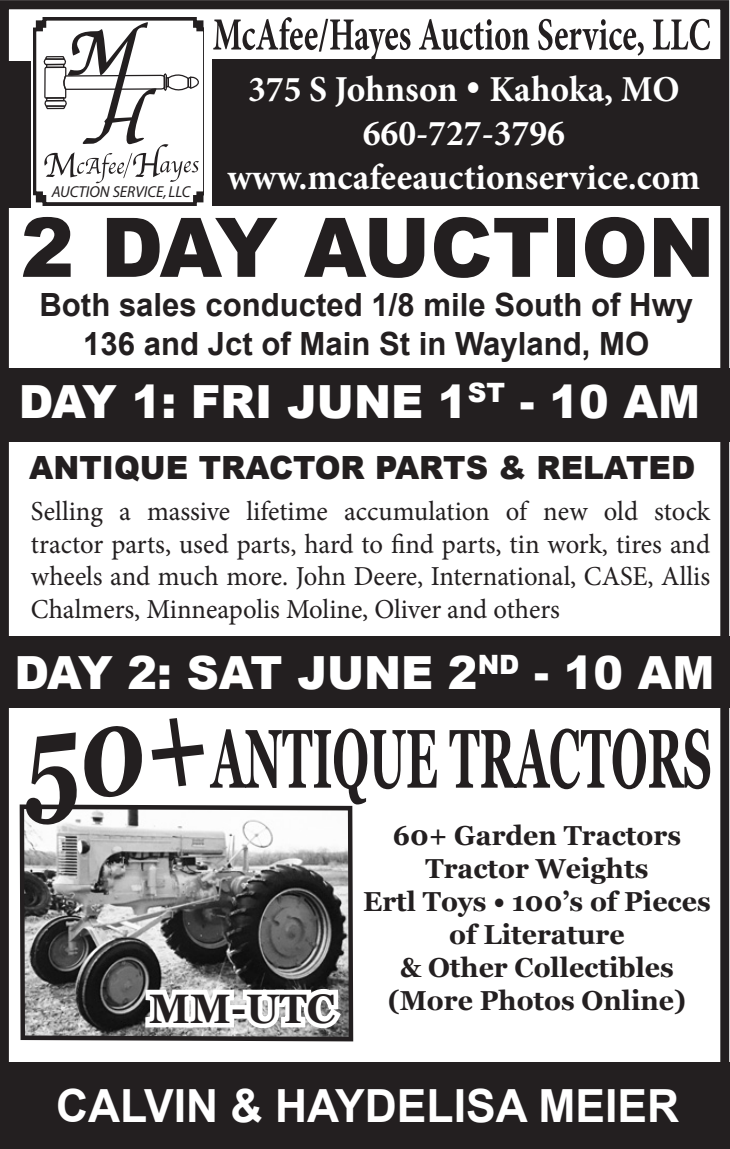
<style>
.page{position:relative;width:730px;height:1149px;background:#fff}
.page>*{position:absolute;margin:0;border:0;box-sizing:border-box;transform-origin:0 0}
.t1{font:900 82.4px "Arial";color:#231f20}
.t2{font:900 45.6px "Arial";color:#fff}
.t3{font:700 45.6px "Arial";color:#fff}
.t4{font:700 41.2px "Georgia";color:#231f20}
.t5{font:700 36.4px/44px "Minion Pro";color:#fff;text-align:center}
.t6{font:700 32px/38.4px "Arial";color:#231f20;text-align:center}
.t7{font:900 32px "Arial";color:#231f20}
.t8{font:27.6px/32.8px "Minion Pro";letter-spacing:-.005em;color:#231f20;text-align:justify}
.t9{font:700 27.6px/32.8px "Georgia";color:#231f20;text-align:center}
.t10{font:italic 16px "Myriad";color:#231f20}
</style>
<div class="page">
<svg style="left:33px;top:17px;width:170px;height:189px"></svg>
<div style="left:212px;top:59px;width:511px;height:146px;background:#231f20"></div>
<div style="left:0;top:61px;width:31px;height:147px;background:#231f20"></div>
<svg style="left:213px;top:17px;width:496px;height:42px"></svg>
<div style="left:0;top:0;width:728px;height:1149px;border:9px solid #231f20"></div>
<div style="left:0;top:368px;width:728px;height:73px;background:#231f20"></div>
<svg style="left:13px;top:441px;width:692px;height:1px"></svg>
<div style="left:0;top:1062px;width:728px;height:87px;background:#231f20"></div>
<div style="left:0;top:636px;width:728px;height:72px;background:#231f20"></div>
<svg style="left:19px;top:804px;width:334px;height:237px;background:#8d8d8d"></svg>
<svg style="left:47px;top:945px;width:307px;height:97px"></svg>
<svg style="left:210px;top:728px;width:499px;height:76px"></svg>
<svg style="left:26px;top:718px;width:178px;height:107px"></svg>
<p class="t5" style="left:227px;top:67px;width:473px">375 S Johnson • Kahoka, MO<br>660-727-3796 www.mcafeeauctionservice.com</p>
<p class="t1" style="left:21px;top:188px;width:694px">2 DAY AUCTION</p>
<p class="t10" style="left:52px;top:183px;width:140px">AUCTION SERVICE, LLC</p>
<p class="t6" style="left:39px;top:287px;width:654px">Both sales conducted 1/8 mile South of Hwy<br>136 and Jct of Main St in Wayland, MO</p>
<p class="t2" style="left:19px;top:368px;width:682px">DAY 1: FRI JUNE 1<sup>ST</sup> - 10 AM</p>
<p class="t7" style="left:29px;top:444px;width:667px">ANTIQUE TRACTOR PARTS &amp; RELATED</p>
<p class="t8" style="left:31px;top:494px;width:680px">Selling a massive lifetime accumulation of new old stock tractor parts, used parts, hard to find parts, tin work, tires and wheels and much more. John Deere, International, CASE, Allis Chalmers, Minneapolis Moline, Oliver and others</p>
<p class="t2" style="left:15px;top:640px;width:700px">DAY 2: SAT JUNE 2<sup>ND</sup> - 10 AM</p>
<p class="t9" style="left:363px;top:820px;width:349px">60+ Garden Tractors<br>Tractor Weights<br>Ertl Toys • 100’s of Pieces of Literature<br>&amp; Other Collectibles</p>
<p class="t4" style="left:149px;top:985px;width:188px">MM-UTC</p>
<p class="t9" style="left:387px;top:985px;width:299px">(More Photos Online)</p>
<p class="t3" style="left:56px;top:1076px;width:624px">CALVIN &amp; HAYDELISA MEIER</p>
</div>
